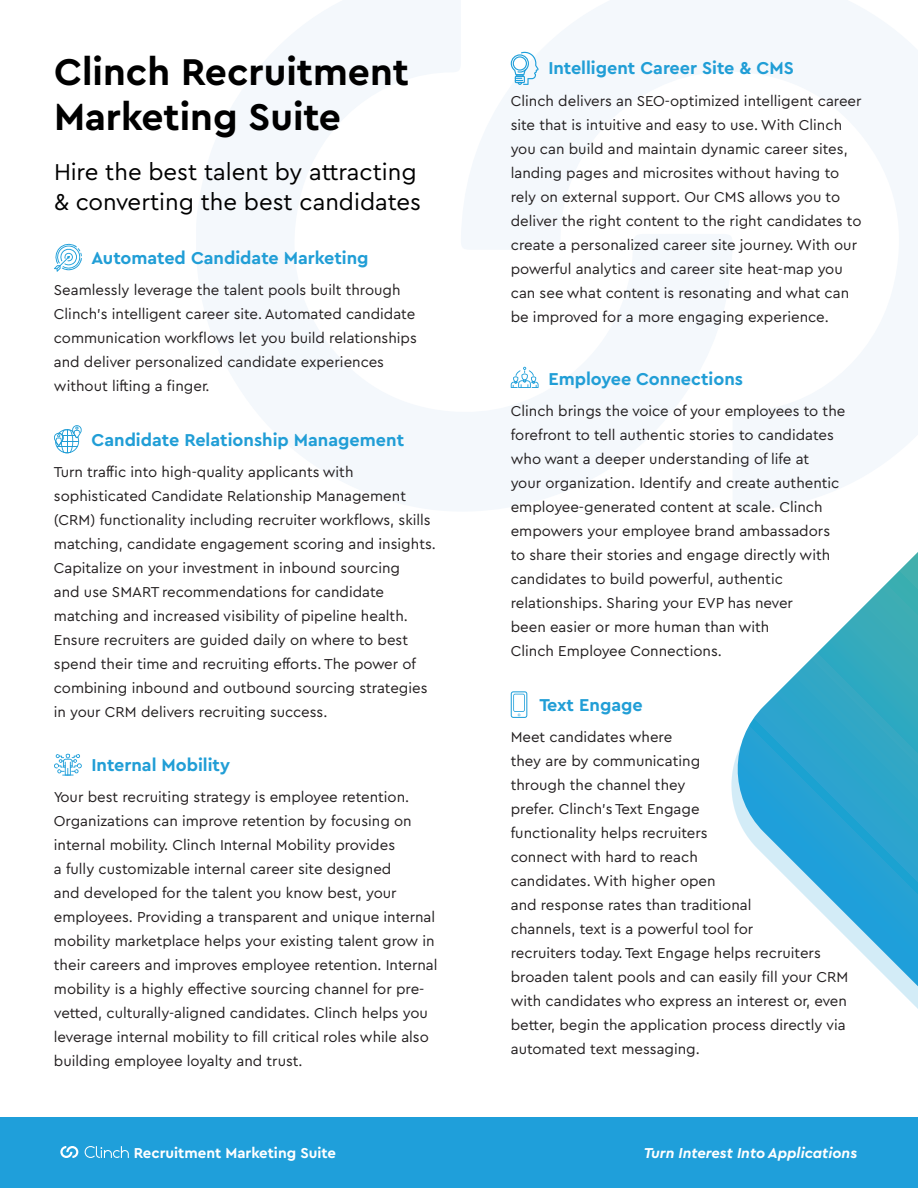
<style>
.page{position:relative;width:918px;height:1188px;background:#fff}
.page>*{position:absolute;margin:0;border:0;box-sizing:border-box;transform-origin:0 0}
.t1{font:700 39px/45px "Cera Pro";color:#000}
.t2{font:24px/30px "Cera Pro";color:#000}
.t3{font:700 18px "Cera Pro";color:#219ed6}
.t4{font:15px/24px "Cera Pro";color:#231f20}
.t5{font:italic 700 15px "Cera Pro";color:#fff}
.t6{font:700 15px "Cera Pro";color:#fff}
</style>
<div class="page">
<svg style="left:197px;top:0;width:264px;height:511px"></svg>
<svg style="left:461px;top:0;width:457px;height:511px"></svg>
<div style="left:0;top:1118px;width:918px;height:70px;background:#1f9fda"></div>
<svg style="left:85px;top:1146px;width:44px;height:12px"></svg>
<svg style="left:60px;top:1146px;width:18px;height:12px"></svg>
<svg style="left:54px;top:425px;width:28px;height:28px"></svg>
<div style="left:732px;top:562px;width:186px;height:447px;background:#1f9fda;opacity:.2"></div>
<svg style="left:731px;top:552px;width:187px;height:434px"></svg>
<svg style="left:54px;top:243px;width:28px;height:29px"></svg>
<svg style="left:54px;top:754px;width:28px;height:22px"></svg>
<svg style="left:511px;top:691px;width:16px;height:27px"></svg>
<svg style="left:511px;top:367px;width:28px;height:21px"></svg>
<svg style="left:511px;top:52px;width:28px;height:33px"></svg>
<p class="t1" style="left:54px;top:48px;width:357px">Clinch Recruitment<br>Marketing Suite</p>
<p class="t2" style="left:54px;top:155px;width:369px">Hire the best talent by attracting &amp; converting the best candidates</p>
<p class="t3" style="left:92px;top:246px;width:279px">Automated Candidate Marketing</p>
<p class="t4" style="left:54px;top:278px;width:365px">Seamlessly leverage the talent pools built through Clinch’s intelligent career site. Automated candidate communication workflows let you build relationships and deliver personalized candidate experiences without lifting a finger.</p>
<p class="t3" style="left:92px;top:428px;width:314px">Candidate Relationship Management</p>
<p class="t4" style="left:54px;top:459px;width:384px">Turn traffic into high-quality applicants with sophisticated Candidate Relationship Management (CRM) functionality including recruiter workflows, skills matching, candidate engagement scoring and insights.<br>Capitalize on your investment in inbound sourcing<br>and use SMART recommendations for candidate matching and increased visibility of pipeline health.<br>Ensure recruiters are guided daily on where to best spend their time and recruiting efforts. The power of combining inbound and outbound sourcing strategies in your CRM delivers recruiting success.</p>
<p class="t3" style="left:92px;top:753px;width:140px">Internal Mobility</p>
<p class="t4" style="left:54px;top:784px;width:385px">Your best recruiting strategy is employee retention.<br>Organizations can improve retention by focusing on internal mobility. Clinch Internal Mobility provides<br>a fully customizable internal career site designed<br>and developed for the talent you know best, your employees. Providing a transparent and unique internal mobility marketplace helps your existing talent grow in their careers and improves employee retention. Internal mobility is a highly effective sourcing channel for pre&shy;vetted, culturally-aligned candidates. Clinch helps you leverage internal mobility to fill critical roles while also building employee loyalty and trust.</p>
<p class="t3" style="left:548px;top:56px;width:247px">Intelligent Career Site &amp; CMS</p>
<p class="t4" style="left:511px;top:88px;width:352px">Clinch delivers an SEO-optimized intelligent career site that is intuitive and easy to use. With Clinch you can build and maintain dynamic career sites, landing pages and microsites without having to rely on external support. Our CMS allows you to deliver the right content to the right candidates to create a personalized career site journey. With our powerful analytics and career site heat-map you can see what content is resonating and what can be improved for a more engaging experience.</p>
<p class="t3" style="left:548px;top:367px;width:196px">Employee Connections</p>
<p class="t4" style="left:511px;top:399px;width:336px">Clinch brings the voice of your employees to the forefront to tell authentic stories to candidates who want a deeper understanding of life at<br>your organization. Identify and create authentic employee-generated content at scale. Clinch empowers your employee brand ambassadors to share their stories and engage directly with candidates to build powerful, authentic relationships. Sharing your EVP has never<br>been easier or more human than with<br>Clinch Employee Connections.</p>
<p class="t3" style="left:539px;top:693px;width:105px">Text Engage</p>
<p class="t4" style="left:511px;top:724px;width:339px">Meet candidates where<br>they are by communicating<br>through the channel they<br>prefer. Clinch’s Text Engage<br>functionality helps recruiters<br>connect with hard to reach<br>candidates. With higher open<br>and response rates than traditional<br>channels, text is a powerful tool for<br>recruiters today. Text Engage helps recruiters broaden talent pools and can easily fill your CRM with candidates who express an interest or, even better, begin the application process directly via automated text messaging.</p>
<p class="t6" style="left:134px;top:1143px;width:204px">Recruitment Marketing Suite</p>
<p class="t5" style="left:644px;top:1143px;width:215px">Turn Interest Into Applications</p>
</div>
